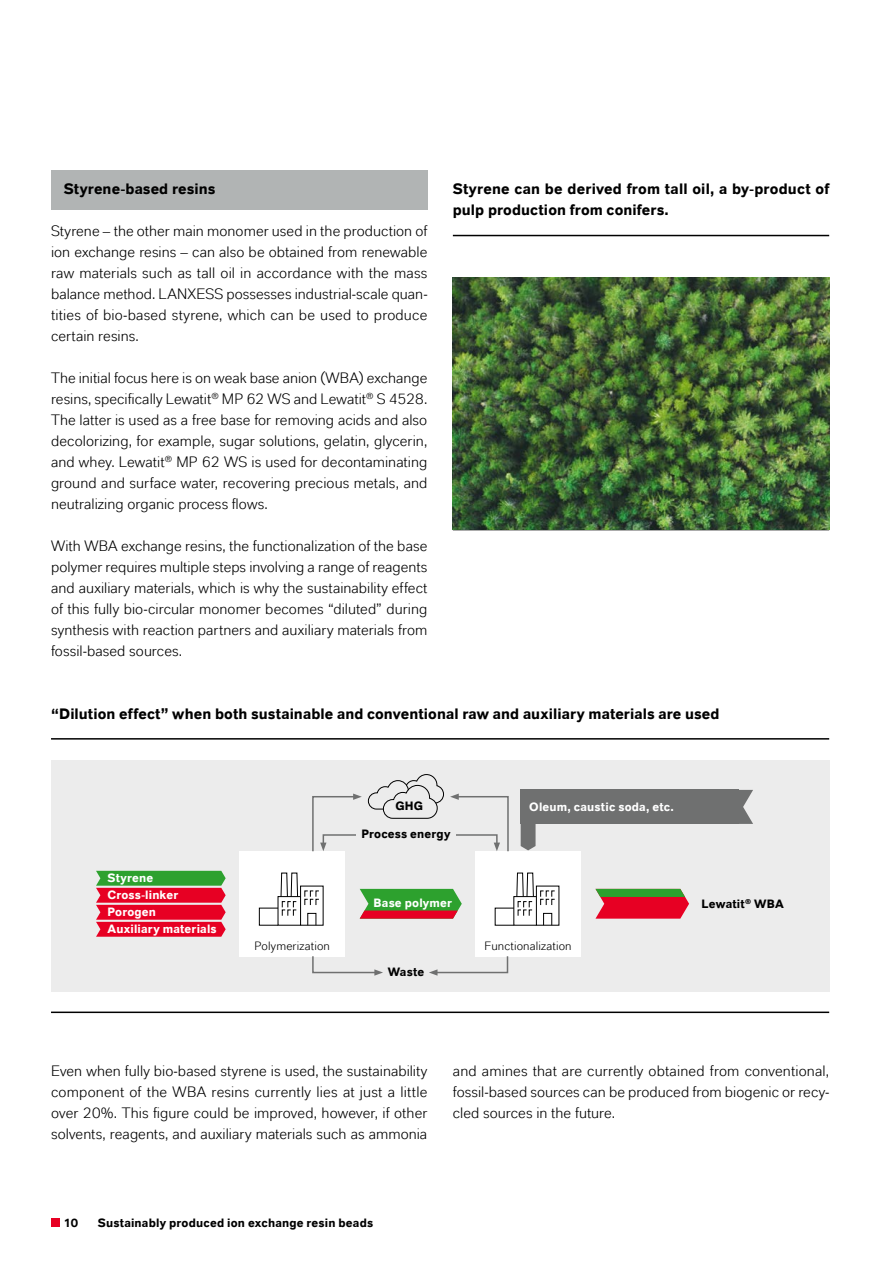
<style>
.page{position:relative;width:893px;height:1263px;background:#fff}
.page>*{position:absolute;margin:0;border:0;box-sizing:border-box;transform-origin:0 0}
.t1{font:15px/21px "Lanxess";letter-spacing:.005em;color:#000;text-align:justify}
.t2{font:700 15px/21px "Lanxess";letter-spacing:.005em;color:#000}
.t3{font:700 12px/17px "Lanxess";letter-spacing:.015em;color:#fff}
.t4{font:700 12px "Lanxess";letter-spacing:.015em;color:#000}
.t5{font:12px "Lanxess";letter-spacing:.015em;color:#000}
</style>
<div class="page">
<hr style="left:51px;top:738px;width:778px;height:2px;background:#000">
<div style="left:51px;top:761px;width:778px;height:231px;background:#ececec"></div>
<hr style="left:51px;top:1011px;width:778px;height:2px;background:#000">
<div style="left:51px;top:170px;width:376px;height:39px;background:#b1b4b4"></div>
<hr style="left:453px;top:235px;width:376px;height:1px;background:#000">
<img style="left:453px;top:278px;width:376px;height:252px">
<svg style="left:360px;top:889px;width:102px;height:30px;background:#6b7f3b"></svg>
<svg style="left:595px;top:889px;width:94px;height:30px;background:#ba3f3b"></svg>
<svg style="left:739px;top:790px;width:14px;height:34px"></svg>
<div style="left:240px;top:851px;width:105px;height:105px;background:#fff"></div>
<svg style="left:280px;top:872px;width:40px;height:45px"></svg>
<div style="left:476px;top:851px;width:105px;height:105px;background:#fff"></div>
<div style="left:543px;top:913px;width:9px;height:13px;border:1px solid #000"></div>
<div style="left:513px;top:896px;width:24px;height:30px;border:1px solid #000"></div>
<svg style="left:540px;top:890px;width:15px;height:15px"></svg>
<svg style="left:516px;top:872px;width:18px;height:44px"></svg>
<svg style="left:311px;top:956px;width:72px;height:20px"></svg>
<svg style="left:429px;top:955px;width:80px;height:21px"></svg>
<svg style="left:312px;top:774px;width:197px;height:79px"></svg>
<svg style="left:521px;top:824px;width:15px;height:26px"></svg>
<div style="left:521px;top:790px;width:218px;height:34px;background:#6f7070"></div>
<svg style="left:96px;top:871px;width:130px;height:66px;background:#bf4140"></svg>
<div style="left:51px;top:1218px;width:9px;height:9px;background:#e70023"></div>
<p class="t2" style="left:64px;top:178px;width:153px">Styrene-based resins</p>
<p class="t1" style="left:51px;top:220px;width:378px">Styrene – the other main monomer used in the production of ion exchange resins – can also be obtained from renewable raw materials such as tall oil in accordance with the mass balance method. LANXESS possesses industrial-scale quan&shy;tities of bio-based styrene, which can be used to produce certain resins.</p>
<p class="t1" style="left:51px;top:367px;width:378px">The initial focus here is on weak base anion (WBA) exchange resins, specifically Lewatit<sup>®</sup> MP 62 WS and Lewatit<sup>®</sup> S 4528.<br>The latter is used as a free base for removing acids and also decolorizing, for example, sugar solutions, gelatin, glycerin, and whey. Lewatit<sup>®</sup> MP 62 WS is used for decontaminating ground and surface water, recovering precious metals, and neutralizing organic process flows.</p>
<p class="t1" style="left:51px;top:535px;width:378px">With WBA exchange resins, the functionalization of the base polymer requires multiple steps involving a range of reagents and auxiliary materials, which is why the sustainability effect of this fully bio-circular monomer becomes “diluted” during synthesis with reaction partners and auxiliary materials from fossil-based sources.</p>
<p class="t2" style="left:453px;top:178px;width:378px">Styrene can be derived from tall oil, a by-product of pulp production from conifers.</p>
<p class="t2" style="left:51px;top:703px;width:670px">“Dilution effect” when both sustainable and conventional raw and auxiliary materials are used</p>
<p class="t4" style="left:395px;top:799px;width:29px">GHG</p>
<p class="t3" style="left:529px;top:798px;width:146px">Oleum, caustic soda, etc.</p>
<p class="t3" style="left:108px;top:869px;width:111px">Styrene<br>Cross-linker<br>Porogen<br>Auxiliary materials</p>
<p class="t4" style="left:361px;top:827px;width:90px">Process energy</p>
<p class="t3" style="left:374px;top:894px;width:80px">Base polymer</p>
<p class="t5" style="left:255px;top:939px;width:77px">Polymerization</p>
<p class="t5" style="left:485px;top:939px;width:89px">Functionalization</p>
<p class="t4" style="left:388px;top:965px;width:38px">Waste</p>
<p class="t4" style="left:702px;top:896px;width:84px">Lewatit<sup>®</sup> WBA</p>
<p class="t1" style="left:51px;top:1060px;width:378px">Even when fully bio-based styrene is used, the sustainability component of the WBA resins currently lies at just a little over 20%. This figure could be improved, however, if other solvents, reagents, and auxiliary materials such as ammonia</p>
<p class="t1" style="left:453px;top:1060px;width:378px">and amines that are currently obtained from conventional, fossil-based sources can be produced from biogenic or recy&shy;cled sources in the future.</p>
<p class="t4" style="left:64px;top:1215px;width:16px">10</p>
<p class="t4" style="left:98px;top:1215px;width:277px">Sustainably produced ion exchange resin beads</p>
</div>
